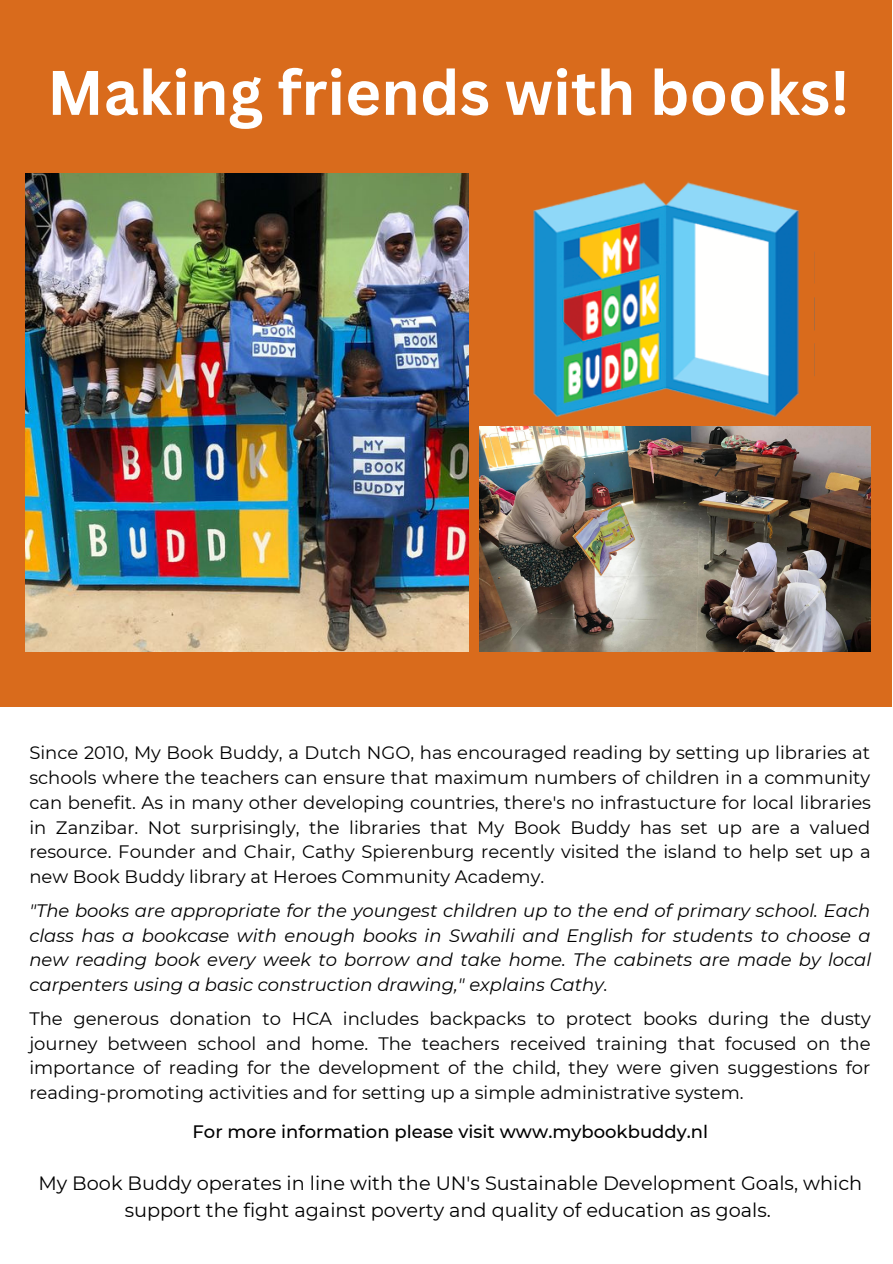
<style>
.page{position:relative;width:893px;height:1264px;background:#fff}
.page>*{position:absolute;margin:0;border:0;box-sizing:border-box;transform-origin:0 0}
.t1{font:700 61.5px "Canva Sans";color:#fff}
.t2{font:19.35px/27px "Montserrat";color:#000;text-align:center}
.t3{font:18px/24.8px "Montserrat";color:#000;text-align:justify}
.t4{font:italic 18px/24.8px "Montserrat";color:#000;text-align:justify}
.t5{font:500 18px "Montserrat";color:#000}
</style>
<div class="page">
<div style="left:0;top:0;width:891px;height:707px;background:#d96b1c"></div>
<img style="left:25px;top:174px;width:443px;height:477px">
<img style="left:479px;top:426px;width:391px;height:225px">
<img style="left:533px;top:181px;width:266px;height:236px">
<h1 class="t1" style="left:47px;top:49px;width:803px">Making friends with books!</h1>
<p class="t3" style="left:29px;top:740px;width:843px">Since 2010, My Book Buddy, a Dutch NGO, has encouraged reading by setting up libraries at schools where the teachers can ensure that maximum numbers of children in a community can benefit. As in many other developing countries, there's no infrastucture for local libraries in Zanzibar. Not surprisingly, the libraries that My Book Buddy has set up are a valued resource. Founder and Chair, Cathy Spierenburg recently visited the island to help set up a new Book Buddy library at Heroes Community Academy.</p>
<p class="t4" style="left:29px;top:898px;width:843px">"The books are appropriate for the youngest children up to the end of primary school. Each class has a bookcase with enough books in Swahili and English for students to choose a new reading book every week to borrow and take home. The cabinets are made by local carpenters using a basic construction drawing," explains Cathy.</p>
<p class="t3" style="left:29px;top:1005px;width:843px">The generous donation to HCA includes backpacks to protect books during the dusty journey between school and home. The teachers received training that focused on the importance of reading for the development of the child, they were given suggestions for reading-promoting activities and for setting up a simple administrative system.</p>
<p class="t5" style="left:192px;top:1120px;width:517px">For more information please visit www.mybookbuddy.nl</p>
<p class="t2" style="left:38px;top:1169px;width:825px">My Book Buddy operates in line with the UN's Sustainable Development Goals, which support the fight against poverty and quality of education as goals.</p>
</div>
